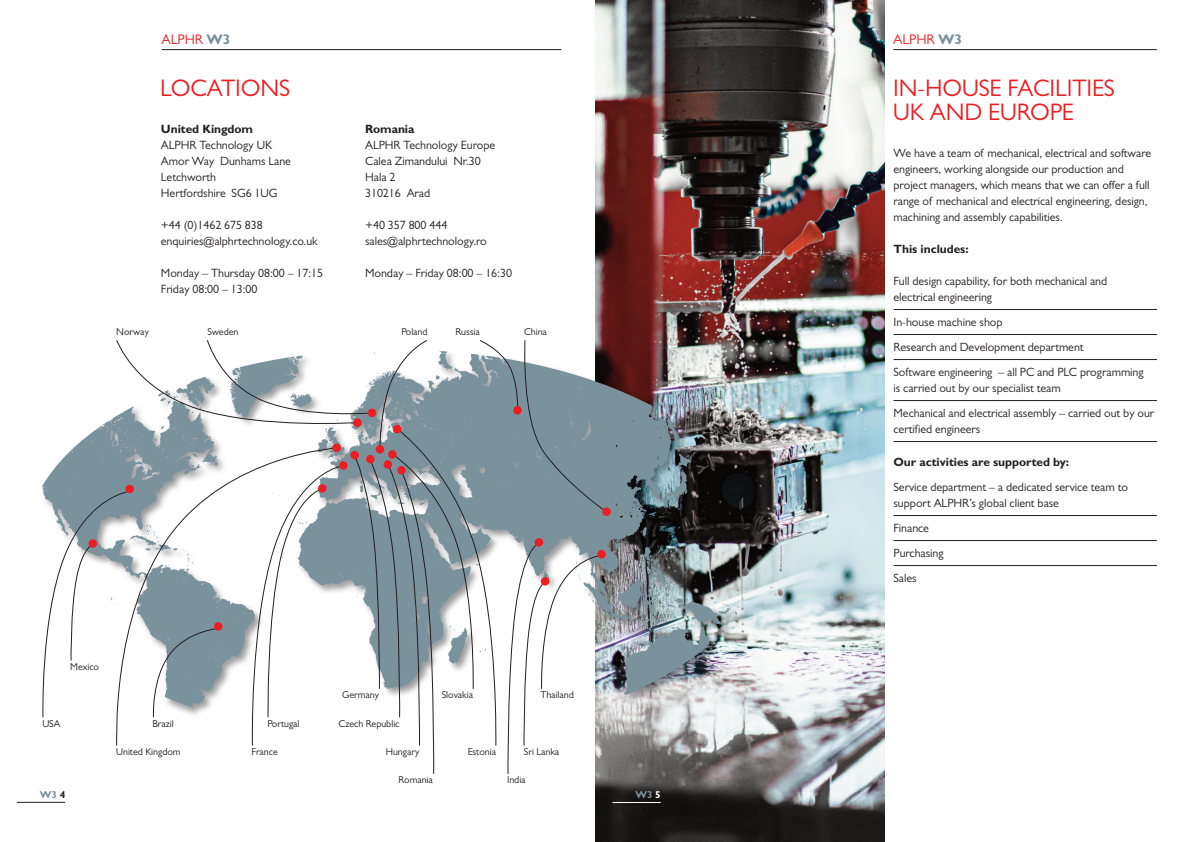
<style>
.page{position:relative;width:1191px;height:842px;background:#fff}
.page>*{position:absolute;margin:0;border:0;box-sizing:border-box;transform-origin:0 0}
.t1{font:24px/24px "Gill Sans";letter-spacing:-.005em;color:#ee1d23}
.t2{font:14px "Gill Sans";letter-spacing:-.005em;color:#ee1d23}
.t3{font:12px/16px "Gill Sans";letter-spacing:-.005em;color:#231f20}
.t4{font:700 12px "Gill Sans";letter-spacing:-.005em;color:#231f20}
.t5{font:10px "Gill Sans";letter-spacing:-.005em;color:#231f20}
.t6{font:700 10px "Gill Sans";color:#7a929c}
.s1{font-weight:700;color:#7a929c}
.s2{color:#231f20}
.s3{color:#fff}
</style>
<div class="page">
<img style="left:595px;top:0;width:289px;height:842px">
<hr style="left:162px;top:49px;width:399px;height:1px;background:#231f20">
<hr style="left:893px;top:49px;width:264px;height:1px;background:#231f20">
<hr style="left:17px;top:802px;width:48px;height:1px;background:#231f20">
<hr style="left:893px;top:309px;width:264px;height:1px;background:#231f20">
<hr style="left:893px;top:334px;width:264px;height:1px;background:#231f20">
<hr style="left:893px;top:359px;width:264px;height:1px;background:#231f20">
<hr style="left:893px;top:400px;width:264px;height:1px;background:#231f20">
<hr style="left:893px;top:441px;width:264px;height:1px;background:#231f20">
<hr style="left:893px;top:515px;width:264px;height:1px;background:#231f20">
<hr style="left:893px;top:540px;width:264px;height:1px;background:#231f20">
<hr style="left:893px;top:565px;width:264px;height:1px;background:#231f20">
<img style="left:607px;top:345px;width:167px;height:407px">
<img style="left:26px;top:349px;width:735px;height:390px;border-radius:50%">
<svg style="left:41px;top:339px;width:566px;height:436px"></svg>
<div style="left:376px;top:445px;width:8px;height:9px;background:#ee1d23;border-radius:50%"></div>
<div style="left:602px;top:507px;width:9px;height:9px;background:#ee1d23;border-radius:50%"></div>
<hr style="left:612px;top:802px;width:48px;height:1px;background:#fff">
<p class="t2" style="left:162px;top:34px;width:70px">ALPHR <span class="s1">W3</span></p>
<p class="t2" style="left:893px;top:34px;width:70px">ALPHR <span class="s1">W3</span></p>
<p class="t5" style="left:116px;top:329px;width:34px">Norway</p>
<h1 class="t1" style="left:160px;top:78px;width:132px">LOCATIONS</h1>
<h1 class="t1" style="left:893px;top:78px;width:223px">IN-HOUSE FACILITIES<br>UK AND EUROPE</h1>
<p class="t4" style="left:161px;top:122px;width:94px">United Kingdom</p>
<p class="t3" style="left:161px;top:138px;width:132px">ALPHR Technology UK<br>Amor Way Dunhams Lane<br>Letchworth<br>Hertfordshire SG6 1UG</p>
<p class="t3" style="left:161px;top:218px;width:158px">+44 (0)1462 675 838 enquiries@alphrtechnology.co.uk</p>
<p class="t3" style="left:161px;top:266px;width:164px">Monday – Thursday 08:00 – 17:15<br>Friday 08:00 – 13:00</p>
<p class="t4" style="left:365px;top:122px;width:51px">Romania</p>
<p class="t3" style="left:365px;top:138px;width:132px">ALPHR Technology Europe<br>Calea Zimandului Nr.30<br>Hala 2<br>310216 Arad</p>
<p class="t3" style="left:365px;top:218px;width:123px">+40 357 800 444 sales@alphrtechnology.ro</p>
<p class="t3" style="left:365px;top:266px;width:148px">Monday – Friday 08:00 – 16:30</p>
<p class="t5" style="left:207px;top:329px;width:33px">Sweden</p>
<p class="t5" style="left:401px;top:329px;width:28px">Poland</p>
<p class="t5" style="left:455px;top:329px;width:26px">Russia</p>
<p class="t5" style="left:524px;top:329px;width:24px">China</p>
<p class="t3" style="left:893px;top:146px;width:259px">We have a team of mechanical, electrical and software engineers, working alongside our production and project managers, which means that we can offer a full range of mechanical and electrical engineering, design, machining and assembly capabilities.</p>
<p class="t4" style="left:893px;top:242px;width:77px">This includes:</p>
<p class="t3" style="left:893px;top:274px;width:215px">Full design capability, for both mechanical and electrical engineering</p>
<p class="t3" style="left:893px;top:311px;width:251px;line-height:25px">In-house machine shop<br>Research and Development department<br>Software engineering – all PC and PLC programming</p>
<p class="t3" style="left:893px;top:377px;width:262px;line-height:25px">is carried out by our specialist team<br>Mechanical and electrical assembly – carried out by our</p>
<p class="t3" style="left:893px;top:422px;width:88px">certified engineers</p>
<p class="t4" style="left:893px;top:455px;width:177px">Our activities are supported by:</p>
<p class="t3" style="left:893px;top:480px;width:236px">Service department – a dedicated service team to support ALPHR’s global client base</p>
<p class="t3" style="left:893px;top:517px;width:51px;line-height:25px">Finance<br>Purchasing<br>Sales</p>
<p class="t5" style="left:70px;top:663px;width:30px">Mexico</p>
<p class="t5" style="left:42px;top:720px;width:20px">USA</p>
<p class="t6" style="left:40px;top:789px;width:27px">W3 <span class="s2">4</span></p>
<p class="t5" style="left:152px;top:720px;width:23px">Brazil</p>
<p class="t5" style="left:267px;top:720px;width:34px">Portugal</p>
<p class="t5" style="left:251px;top:748px;width:28px">France</p>
<p class="t5" style="left:116px;top:748px;width:66px">United Kingdom</p>
<p class="t5" style="left:342px;top:691px;width:39px">Germany</p>
<p class="t5" style="left:442px;top:691px;width:33px">Slovakia</p>
<p class="t5" style="left:540px;top:691px;width:35px">Thailand</p>
<p class="t5" style="left:338px;top:720px;width:63px">Czech Republic</p>
<p class="t5" style="left:386px;top:748px;width:35px">Hungary</p>
<p class="t5" style="left:524px;top:748px;width:37px">Sri Lanka</p>
<p class="t5" style="left:467px;top:748px;width:30px">Estonia</p>
<p class="t5" style="left:398px;top:776px;width:36px">Romania</p>
<p class="t5" style="left:507px;top:776px;width:20px">India</p>
<p class="t6" style="left:635px;top:789px;width:27px">W3 <span class="s3">5</span></p>
</div>
